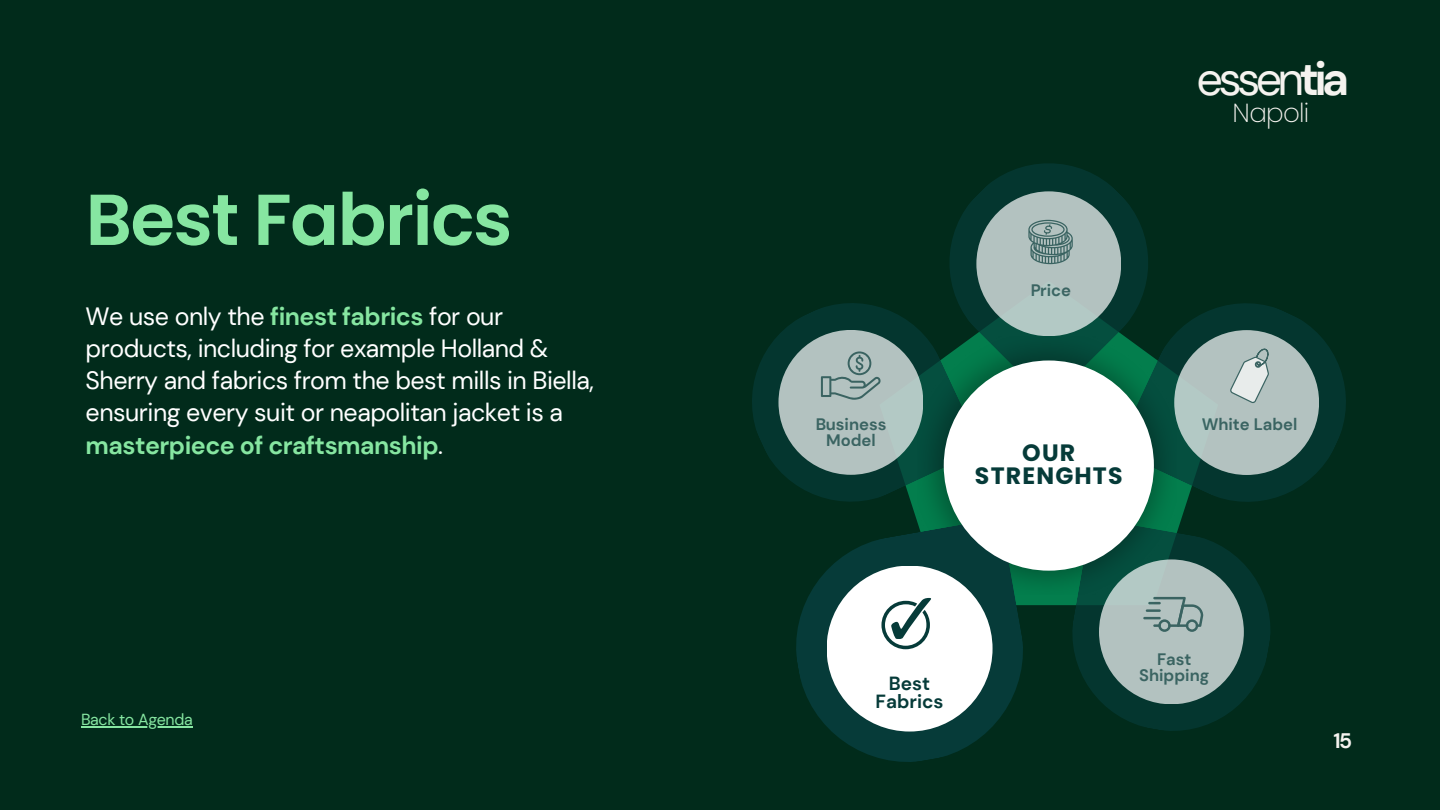
<style>
.page{position:relative;width:1440px;height:810px;background:#012b1b}
.page>*{position:absolute;margin:0;border:0;box-sizing:border-box;transform-origin:0 0}
.t1{font:600 72px "Poppins";letter-spacing:-.02em;color:#86e6a1}
.t2{font:46.6px "DM Sans";letter-spacing:-.1em;color:#f5f3ef}
.t3{font:200 26.2px "Poppins";letter-spacing:-.03em;color:#f5f3ef}
.t4{font:25px/32.2px "DM Sans";letter-spacing:-.02em;color:#fff}
.t5{font:700 23.6px/23.2px "Poppins";letter-spacing:.05em;color:#063b39;text-align:center}
.t6{font:700 21px "DM Sans";color:#f5f3ef}
.t7{font:700 19px/18px "DM Sans";color:#063b39;text-align:center}
.t8{font:700 16.6px/15.7px "DM Sans";color:#063b39;text-align:center}
.t9{font:16px "DM Sans";letter-spacing:-.02em;color:#86e6a1}
.s1{font-weight:700;color:#86e6a1}
.s2{font-weight:700}
</style>
<div class="page">
<hr style="left:81px;top:726px;width:112px;height:2px;background:#86e6a1">
<svg style="left:950px;top:163px;width:198px;height:173px;fill:#04362f"></svg>
<svg style="left:752px;top:271px;width:230px;height:247px"></svg>
<svg style="left:1057px;top:534px;width:213px;height:197px;fill:#04362f"></svg>
<svg style="left:1116px;top:272px;width:230px;height:262px"></svg>
<img style="left:918px;top:336px;width:259px;height:259px">
<svg style="left:796px;top:518px;width:244px;height:244px;fill:#063b39"></svg>
<div style="left:827px;top:566px;width:166px;height:166px;background:#fff;border-radius:50%"></div>
<svg style="left:881px;top:598px;width:50px;height:51px"></svg>
<div style="left:944px;top:360px;width:210px;height:211px;background:#fff;border-radius:50%"></div>
<div style="left:976px;top:191px;width:145px;height:145px;background:#b3c2c0;border-radius:50%"></div>
<svg style="left:1028px;top:220px;width:45px;height:44px"></svg>
<div style="left:778px;top:330px;width:145px;height:145px;background:#b3c2c0;border-radius:50%"></div>
<div style="left:1174px;top:330px;width:145px;height:145px;background:#b3c2c0;border-radius:50%"></div>
<div style="left:1099px;top:559px;width:145px;height:145px;background:#b3c2c0;border-radius:50%"></div>
<svg style="left:1230px;top:348px;width:39px;height:55px"></svg>
<svg style="left:1143px;top:597px;width:60px;height:35px"></svg>
<svg style="left:821px;top:351px;width:60px;height:48px"></svg>
<h4 class="t1" style="left:86px;top:169px;width:428px">Best Fabrics</h4>
<p class="t4" style="left:86px;top:300px;width:510px">We use only the <span class="s1">finest fabrics</span> for our products, including for example Holland &amp; Sherry and fabrics from the best mills in Biella, ensuring every suit or neapolitan jacket is a <span class="s1">masterpiece of craftsmanship</span>.</p>
<h1 class="t9" style="left:81px;top:709px;width:113px">Back to Agenda</h1>
<p class="t8" style="left:815px;top:417px;width:73px">Business<br>Model</p>
<p class="t8" style="left:1030px;top:283px;width:42px">Price</p>
<h2 class="t5" style="left:975px;top:441px;width:149px">OUR<br>STRENGHTS</h2>
<p class="t2" style="left:1197px;top:49px;width:154px">essen<span class="s2">tia</span></p>
<h6 class="t3" style="left:1233px;top:94px;width:78px">Napoli</h6>
<p class="t8" style="left:1202px;top:417px;width:97px">White Label</p>
<p class="t7" style="left:876px;top:674px;width:69px">Best<br>Fabrics</p>
<p class="t8" style="left:1139px;top:651px;width:71px">Fast<br>Shipping</p>
<p class="t6" style="left:1333px;top:727px;width:20px">15</p>
</div>
